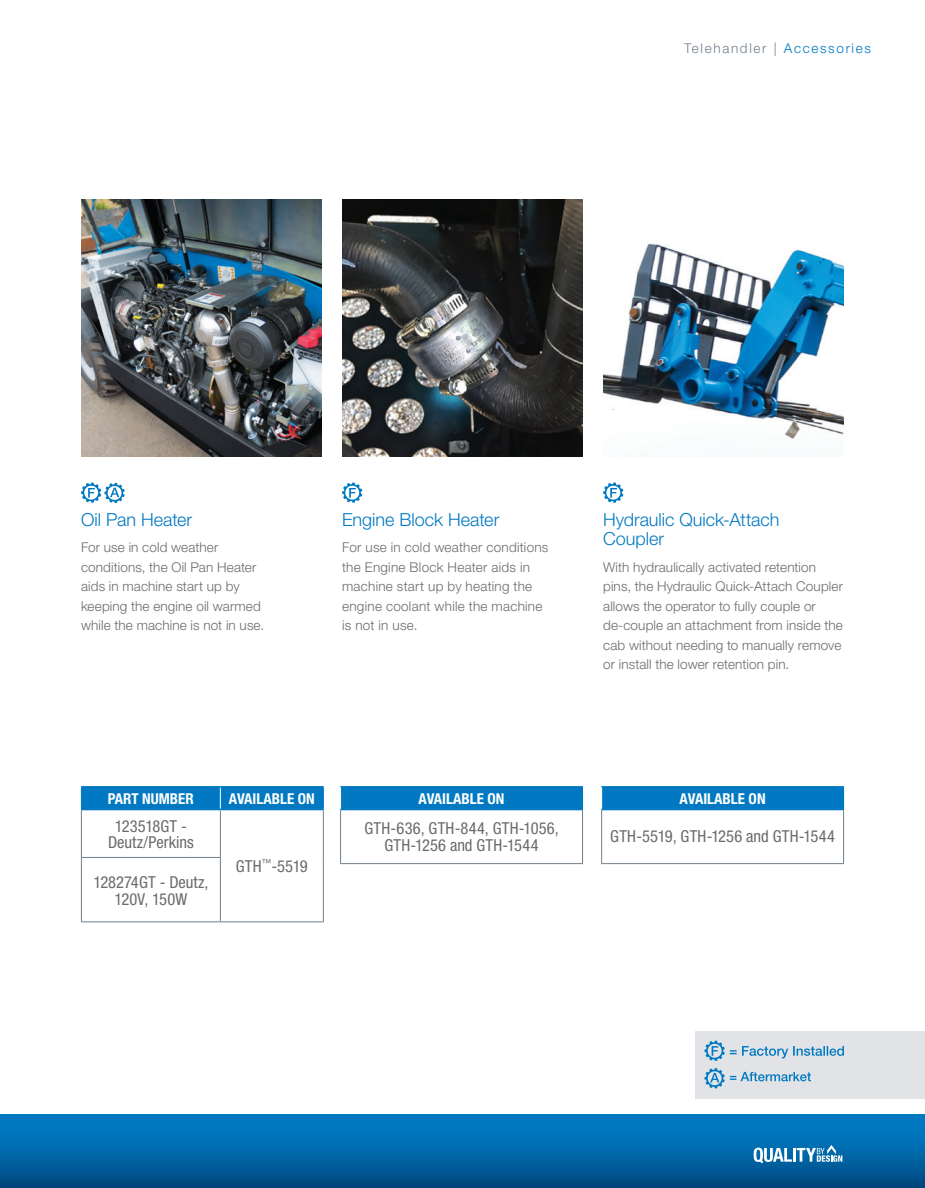
<style>
.page{position:relative;width:925px;height:1188px;background:#fff}
.page>*{position:absolute;margin:0;border:0;box-sizing:border-box;transform-origin:0 0}
.Subhead{font:300 18px/19.5px "Helvetica Neue LT Std";color:#0079c2}
.Table_Copy{font:condensed 16.5px/16.5px "Helvetica Neue LT Std";letter-spacing:.01em;color:#6b6b68;text-align:center}
.Table_Headlines{font:700 condensed 15px "Helvetica Neue LT Std";color:#fff}
.Body_Copy{font:300 13.5px/19.5px "Helvetica Neue LT Std";letter-spacing:.01em;color:#6b6b68}
.Page_Section{font:300 13.5px "Helvetica Neue LT Std";letter-spacing:.125em;color:#727f8a}
.s1{color:#0079c2}
</style>
<div class="page">
<div style="left:0;top:1115px;width:925px;height:73px;background:linear-gradient(to bottom,#0082cd,#004b82)"></div>
<div style="left:694px;top:1031px;width:231px;height:68px;background:#e1e3e6"></div>
<svg style="left:704px;top:1041px;width:140px;height:20px"></svg>
<svg style="left:704px;top:1068px;width:107px;height:20px"></svg>
<svg style="left:342px;top:482px;width:20px;height:21px"></svg>
<img style="left:342px;top:200px;width:241px;height:256px">
<svg style="left:603px;top:482px;width:20px;height:21px"></svg>
<img style="left:603px;top:243px;width:241px;height:196px">
<svg style="left:81px;top:482px;width:44px;height:21px"></svg>
<img style="left:81px;top:200px;width:241px;height:256px">
<hr style="left:81px;top:810px;width:1px;height:47px;background:#727f8a">
<hr style="left:220px;top:810px;width:1px;height:47px;background:#727f8a">
<hr style="left:323px;top:810px;width:1px;height:47px;background:#727f8a">
<hr style="left:323px;top:857px;width:1px;height:64px;background:#727f8a">
<hr style="left:81px;top:858px;width:1px;height:63px;background:#727f8a">
<hr style="left:81px;top:857px;width:140px;height:1px;background:#727f8a">
<hr style="left:81px;top:921px;width:139px;height:1px;background:#727f8a">
<hr style="left:220px;top:858px;width:1px;height:63px;background:#727f8a">
<hr style="left:220px;top:921px;width:104px;height:1px;background:#727f8a">
<hr style="left:81px;top:786px;width:139px;height:2px;background:#0079c2">
<hr style="left:220px;top:786px;width:104px;height:2px;background:#0079c2">
<div style="left:81px;top:787px;width:243px;height:22px;background:#0079c2"></div>
<hr style="left:81px;top:809px;width:139px;height:1px;background:#0079c2">
<hr style="left:220px;top:809px;width:104px;height:1px;background:#0079c2">
<div style="left:340px;top:787px;width:242px;height:23px;background:#0079c2"></div>
<hr style="left:340px;top:810px;width:1px;height:53px;background:#727f8a">
<hr style="left:582px;top:810px;width:1px;height:53px;background:#727f8a">
<hr style="left:340px;top:863px;width:243px;height:1px;background:#727f8a">
<hr style="left:340px;top:786px;width:243px;height:2px;background:#0079c2">
<svg style="left:340px;top:788px;width:1px;height:21px"></svg>
<svg style="left:582px;top:788px;width:1px;height:21px"></svg>
<hr style="left:340px;top:809px;width:243px;height:1px;background:#0079c2">
<div style="left:601px;top:787px;width:242px;height:23px;background:#0079c2"></div>
<hr style="left:601px;top:810px;width:1px;height:53px;background:#727f8a">
<hr style="left:843px;top:810px;width:1px;height:53px;background:#727f8a">
<hr style="left:601px;top:863px;width:243px;height:1px;background:#727f8a">
<hr style="left:601px;top:786px;width:243px;height:2px;background:#0079c2">
<svg style="left:601px;top:788px;width:1px;height:21px"></svg>
<svg style="left:843px;top:788px;width:1px;height:21px"></svg>
<hr style="left:601px;top:809px;width:243px;height:1px;background:#0079c2">
<svg style="left:753px;top:1145px;width:91px;height:18px"></svg>
<p class="Page_Section" style="left:684px;top:40px;width:188px">Telehandler | <span class="s1">Accessories</span></p>
<p class="Subhead" style="left:81px;top:509px;width:113px">Oil Pan Heater</p>
<p class="Body_Copy" style="left:81px;top:537px;width:185px">For use in cold weather conditions, the Oil Pan Heater aids in machine start up by keeping the engine oil warmed while the machine is not in use.</p>
<p class="Subhead" style="left:342px;top:509px;width:159px">Engine Block Heater</p>
<p class="Body_Copy" style="left:342px;top:537px;width:208px">For use in cold weather conditions the Engine Block Heater aids in machine start up by heating the engine coolant while the machine is not in use.</p>
<p class="Subhead" style="left:603px;top:509px;width:178px">Hydraulic Quick-Attach<br>Coupler</p>
<p class="Body_Copy" style="left:603px;top:557px;width:241px">With hydraulically activated retention pins, the Hydraulic Quick-Attach Coupler allows the operator to fully couple or de-couple an attachment from inside the cab without needing to manually remove or install the lower retention pin.</p>
<p class="Table_Headlines" style="left:108px;top:789px;width:87px">PART NUMBER</p>
<p class="Table_Headlines" style="left:229px;top:789px;width:87px">AVAILABLE ON</p>
<p class="Table_Copy" style="left:108px;top:818px;width:87px">123518GT -<br>Deutz/Perkins</p>
<p class="Table_Copy" style="left:236px;top:857px;width:74px">GTH<sup>™</sup>-5519</p>
<p class="Table_Copy" style="left:93px;top:874px;width:116px">128274GT - Deutz,<br>120V, 150W</p>
<p class="Table_Headlines" style="left:418px;top:789px;width:87px">AVAILABLE ON</p>
<p class="Table_Copy" style="left:364px;top:820px;width:196px">GTH-636, GTH-844, GTH-1056,<br>GTH-1256 and GTH-1544</p>
<p class="Table_Headlines" style="left:679px;top:789px;width:87px">AVAILABLE ON</p>
<p class="Table_Copy" style="left:610px;top:828px;width:226px">GTH-5519, GTH-1256 and GTH-1544</p>
</div>
